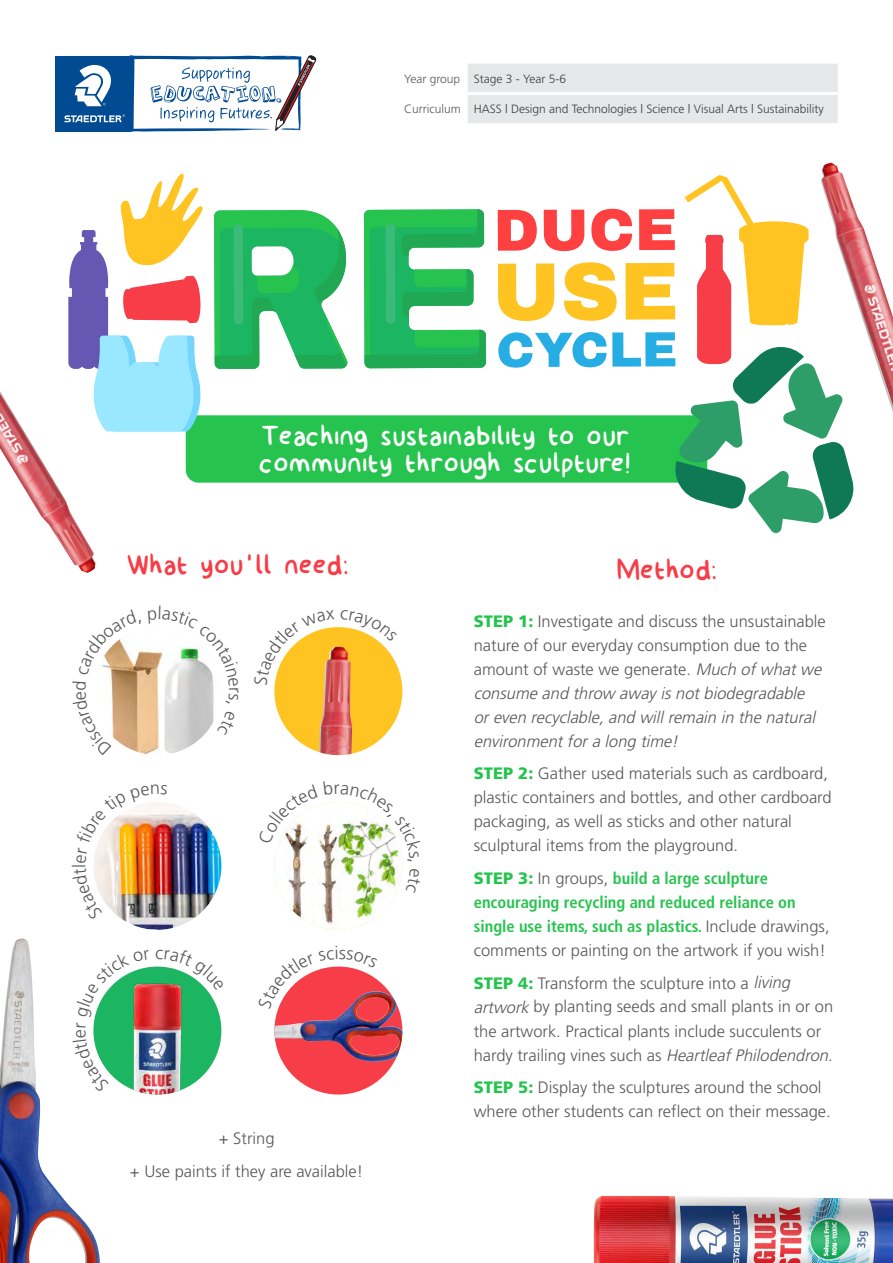
<style>
.page{position:relative;width:893px;height:1263px;background:#fff}
.page>*{position:absolute;margin:0;border:0;box-sizing:border-box;transform-origin:0 0}
.t1{font:45px "billy";color:#fff}
.t2{font:45px "billy";color:#f73d47}
.t3{font:300 18px "Frutiger";color:#57585a}
.t4{font:300 16.5px/24px "Frutiger";color:#57585a}
.t5{font:italic 300 16.5px/24px "Frutiger";color:#57585a}
.t6{font:700 condensed 16.5px/24px "Frutiger";color:#26c44f}
.t7{font:300 12px "Frutiger";color:#3e3e3f}
.t8{font:300 12px "Frutiger";color:#57585a}
.s1{font-weight:900;font-style:normal;color:#26c44f}
.s2{font-style:normal}
.s3{font-weight:900;color:#26c44f}
.s4{font-weight:900;font-stretch:normal}
.s5{font-weight:300;font-stretch:normal;color:#57585a}
.s6{font-style:italic}
</style>
<div class="page">
<svg style="left:131px;top:55px;width:185px;height:77px"></svg>
<div style="left:55px;top:56px;width:76px;height:75px;background:#014b92"></div>
<svg style="left:75px;top:65px;width:36px;height:41px"></svg>
<svg style="left:64px;top:114px;width:61px;height:8px"></svg>
<hr style="left:130px;top:56px;width:3px;height:75px;background:#014b92">
<img style="left:93px;top:627px;width:128px;height:128px;border-radius:64px">
<div style="left:274px;top:627px;width:128px;height:128px;background:#ffc421;border-radius:50%"></div>
<img style="left:319px;top:685px;width:33px;height:70px">
<img style="left:93px;top:802px;width:128px;height:128px;border-radius:64px">
<img style="left:93px;top:966px;width:128px;height:128px;border-radius:64px">
<img style="left:274px;top:802px;width:128px;height:128px;border-radius:64px">
<div style="left:274px;top:966px;width:128px;height:128px;background:#f73d47;border-radius:50%"></div>
<img style="left:274px;top:991px;width:128px;height:71px">
<div style="left:186px;top:415px;width:521px;height:68px;background:#26c44f;border-radius:13px"></div>
<div style="left:468px;top:64px;width:370px;height:59px;background:#e6e7e9"></div>
<hr style="left:468px;top:92px;width:370px;height:3px;background:#fff">
<svg style="left:214px;top:209px;width:272px;height:160px"></svg>
<svg style="left:498px;top:175px;width:356px;height:358px"></svg>
<svg style="left:68px;top:173px;width:140px;height:258px"></svg>
<img style="left:0;top:391px;width:96px;height:182px">
<img style="left:820px;top:163px;width:73px;height:249px">
<img style="left:0;top:938px;width:100px;height:325px">
<img style="left:593px;top:1195px;width:300px;height:68px">
<svg style="left:93px;top:681px;width:18px;height:54px"></svg>
<svg style="left:95px;top:629px;width:47px;height:46px"></svg>
<svg style="left:148px;top:627px;width:73px;height:77px"></svg>
<svg style="left:274px;top:627px;width:123px;height:58px"></svg>
<img style="left:93px;top:802px;width:75px;height:118px">
<svg style="left:73px;top:950px;width:77px;height:142px"></svg>
<svg style="left:156px;top:966px;width:51px;height:24px"></svg>
<img style="left:274px;top:801px;width:129px;height:61px">
<svg style="left:274px;top:966px;width:104px;height:43px"></svg>
<p class="t8" style="left:404px;top:72px;width:58px">Year group</p>
<p class="t7" style="left:474px;top:72px;width:94px">Stage 3 - Year 5-6</p>
<p class="t8" style="left:404px;top:102px;width:58px">Curriculum</p>
<p class="t7" style="left:474px;top:102px;width:352px">HASS | Design and Technologies | Science | Visual Arts | Sustainability</p>
<p class="t3" style="left:69px;top:868px;width:6px;rotate:-90deg">l</p>
<p class="t1" style="left:261px;top:407px;width:370px">Teaching sustainability to our</p>
<p class="t1" style="left:260px;top:434px;width:372px">community through sculpture!</p>
<p class="t2" style="left:127px;top:537px;width:223px">What you’ll need:</p>
<p class="t2" style="left:616px;top:541px;width:102px">Method:</p>
<p class="t4" style="left:219px;top:1126px;width:57px">+ String</p>
<p class="t4" style="left:130px;top:1159px;width:235px">+ Use paints if they are available!</p>
<p class="t5" style="left:474px;top:609px;width:354px"><span class="s1">STEP 1:</span> <span class="s2">Investigate and discuss the unsustainable nature of our everyday consumption due to the amount of waste we generate.</span> Much ofwhatwe consume and throw away isnotbiodegradable oreven recyclable,and willremain in the natural environmentfora long time!</p>
<p class="t4" style="left:474px;top:762px;width:359px"><span class="s3">STEP 2:</span> Gather used materials such as cardboard, plastic containers and bottles, and other cardboard packaging, as well as sticks and other natural sculptural items from the playground.</p>
<p class="t6" style="left:474px;top:866px;width:357px"><span class="s4">STEP 3:</span> <span class="s5">In groups,</span> build a large sculpture encouraging recycling and reduced reliance on single use items, such as plastics. <span class="s5">Include drawings, comments or painting on the artwork if you wish!</span></p>
<p class="t4" style="left:474px;top:971px;width:361px"><span class="s3">STEP 4:</span> Transform the sculpture into a <span class="s6">living artwork</span> by planting seeds and small plants in or on the artwork. Practical plants include succulents or h a rd y t ra i l i n g v i n es s u c h a s <span class="s6">HeartleafPhilodendron</span>.</p>
<p class="t4" style="left:474px;top:1075px;width:358px"><span class="s3">STEP 5:</span> Display the sculptures around the school where other students can reflect on their message.</p>
</div>
